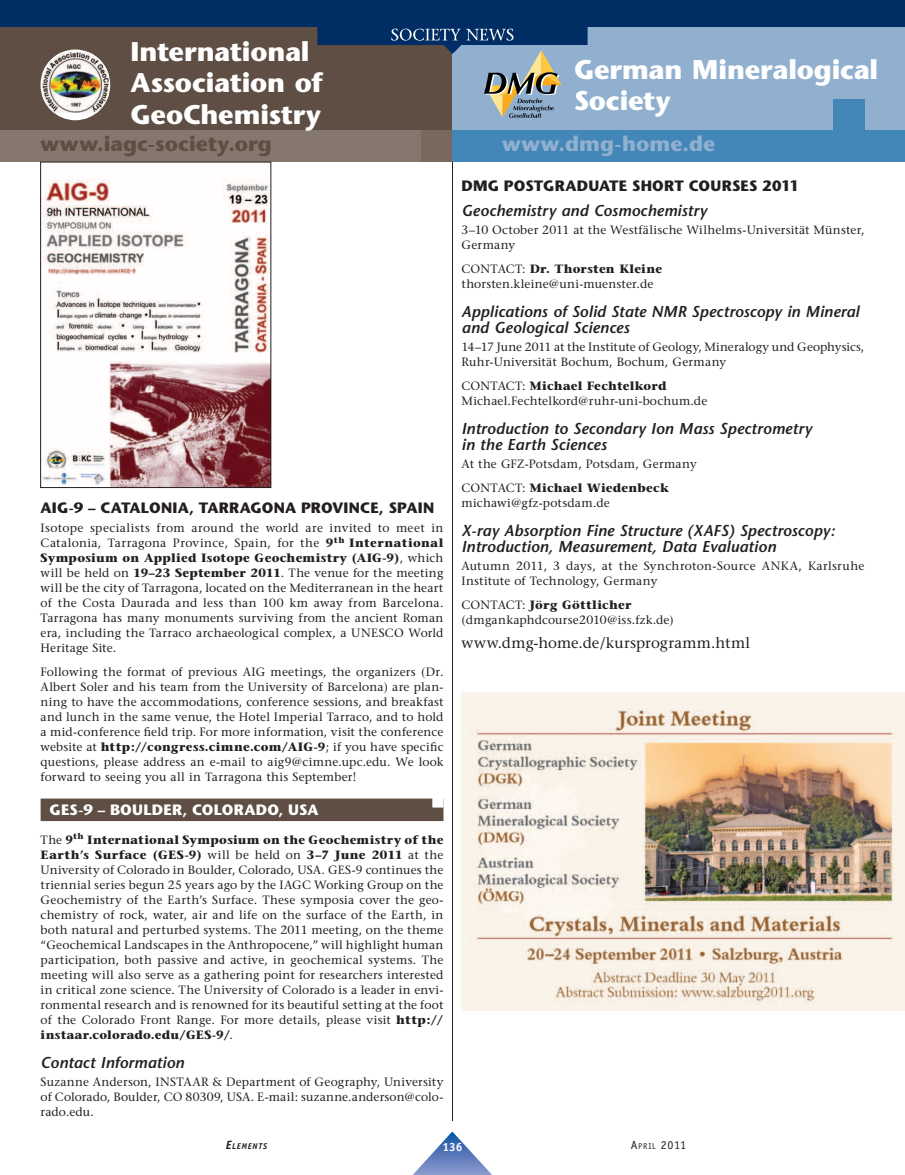
<style>
.page{position:relative;width:905px;height:1175px;background:#fff}
.page>*{position:absolute;margin:0;border:0;box-sizing:border-box;transform-origin:0 0}
.Texte_courant{font:700 27px/31.5px "Stone Sans";letter-spacing:-.005em;color:#fff}
.Texte_courant-2{font:700 21px "Stone Sans";letter-spacing:.005em;color:#5e4e43}
.Texte_courant-3{font:700 21px "Stone Sans";letter-spacing:.005em;color:#91b0d0}
.NIVEAU_2{font:italic 600 15.75px/15.8px "Stone Sans";letter-spacing:.005em;color:#231f20}
.NIVEAU_1{font:700 15px "Stone Sans";letter-spacing:.015em;color:#231f20}
.Texte_courant-4{font:15px "Stone Serif";letter-spacing:.015em;color:#231f20}
.Ni1_filet{font:700 15px "Stone Sans";letter-spacing:.015em;color:#fff}
.Texte_courant-5{font:12px/15px "Stone Serif";letter-spacing:.015em;color:#231f20}
.t1{font:12px "Officina Sans";color:#231f20}
.t2{font:700 12px "Officina Sans";color:#fff}
.t3{font:italic 700 8.4px "Officina Sans";letter-spacing:.08em;color:#231f20}
.s1{font-weight:700}
.s2{font-size:12px}
.s3{font-size:8.4px}
</style>
<div class="page">
<div style="left:41px;top:798px;width:402px;height:23px;background:#5e4e43"></div>
<div style="left:432px;top:797px;width:11px;height:10px;background:#fff"></div>
<hr style="left:452px;top:130px;width:1px;height:990px;background:#231f20">
<div style="left:0;top:0;width:453px;height:130px;background:#5e4e43"></div>
<div style="left:0;top:130px;width:452px;height:32px;background:#86776e"></div>
<div style="left:421px;top:130px;width:32px;height:32px;background:#78695f"></div>
<div style="left:41px;top:49px;width:69px;height:71px;background:#fff;border-radius:50%"></div>
<img style="left:42px;top:54px;width:66px;height:59px">
<div style="left:453px;top:0;width:451px;height:130px;background:#91b0d0"></div>
<div style="left:453px;top:130px;width:451px;height:32px;background:#4287b7"></div>
<div style="left:832px;top:99px;width:32px;height:31px;background:#4287b7"></div>
<svg style="left:484px;top:54px;width:77px;height:64px"></svg>
<img style="left:42px;top:179px;width:227px;height:307px">
<div style="left:40px;top:162px;width:231px;height:326px;border:1px solid #231f20"></div>
<img style="left:461px;top:692px;width:443px;height:318px">
<svg style="left:413px;top:1131px;width:78px;height:43px"></svg>
<svg style="left:0;top:0;width:904px;height:54px;fill:#002d63"></svg>
<svg style="left:391px;top:29px;width:122px;height:12px"></svg>
<p class="Texte_courant" style="left:130px;top:36px;width:194px">International<br>Association of<br>GeoChemistry</p>
<p class="Texte_courant-2" style="left:40px;top:132px;width:233px">www.iagc-society.org</p>
<p class="NIVEAU_1" style="left:41px;top:498px;width:395px">AIG-9 – CATALONIA, TARRAGONA PROVINCE, SPAIN</p>
<p class="Texte_courant-5" style="left:41px;top:520px;width:404px;text-align:justify">Isotope specialists from around the world are invited to meet in Catalonia, Tarragona Province, Spain, for the <span class="s1">9</span><sup>th</sup> <span class="s1">International Symposium on Applied Isotope Geochemistry (AIG-9)</span>, which will be held on <span class="s1">19–23 September 2011</span>. The venue for the meeting will be the city of Tarragona, located on the Mediterranean in the heart of the Costa Daurada and less than 100 km away from Barcelona.<br>Tarragona has many monuments surviving from the ancient Roman era, including the Tarraco archaeological complex, a UNESCO World Heritage Site.</p>
<p class="Texte_courant-5" style="left:41px;top:664px;width:404px;text-align:justify">Following the format of previous AIG meetings, the organizers (Dr.<br>Albert Soler and his team from the University of Barcelona) are plan&shy;ning to have the accommodations, conference sessions, and breakfast and lunch in the same venue, the Hotel Imperial Tarraco, and to hold a mid-conference field trip. For more information, visit the conference website at <span class="s1">http://congress.cimne.com/AIG-9</span>; if you have specific questions, please address an e-mail to aig9@cimne.upc.edu. We look forward to seeing you all in Tarragona this September!</p>
<p class="Ni1_filet" style="left:50px;top:801px;width:270px">GES-9 – BOULDER, COLORADO, USA</p>
<p class="Texte_courant-5" style="left:41px;top:832px;width:404px;text-align:justify">The <span class="s1">9</span><sup>th</sup> <span class="s1">International Symposium on the Geochemistry of the Earth’s Surface (GES-9)</span> will be held on <span class="s1">3–7 June 2011</span> at the University of Colorado in Boulder, Colorado, USA. GES-9 continues the triennial series begun 25 years ago by the IAGC Working Group on the Geochemistry of the Earth’s Surface. These symposia cover the geo&shy;chemistry of rock, water, air and life on the surface of the Earth, in both natural and perturbed systems. The 2011 meeting, on the theme “Geochemical Landscapes in the Anthropocene,” will highlight human participation, both passive and active, in geochemical systems. The meeting will also serve as a gathering point for researchers interested in critical zone science. The University of Colorado is a leader in envi&shy;ronmental research and is renowned for its beautiful setting at the foot of the Colorado Front Range. For more details, please visit <span class="s1">http:// instaar.colorado.edu/GES-9/</span>.</p>
<p class="NIVEAU_2" style="left:41px;top:1054px;width:145px">Contact Information</p>
<p class="Texte_courant-5" style="left:41px;top:1074px;width:404px;text-align:justify">Suzanne Anderson, INSTAAR &amp; Department of Geography, University of Colorado, Boulder, CO 80309, USA. E-mail: suzanne.anderson@colo&shy;rado.edu.</p>
<p class="Texte_courant" style="left:574px;top:54px;width:306px">German Mineralogical<br>Society</p>
<p class="Texte_courant-3" style="left:502px;top:131px;width:215px">www.dmg-home.de</p>
<p class="NIVEAU_1" style="left:461px;top:177px;width:339px">DMG POSTGRADUATE SHORT COURSES 2011</p>
<p class="NIVEAU_2" style="left:461px;top:203px;width:247px">Geochemistry and Cosmochemistry</p>
<p class="Texte_courant-5" style="left:461px;top:222px;width:404px">3–10 October 2011 at the Westfälische Wilhelms-Universität Münster,<br>Germany</p>
<p class="Texte_courant-5" style="left:461px;top:261px;width:202px">CONTACT: <span class="s1">Dr. Thorsten Kleine </span>thorsten.kleine@uni-muenster.de</p>
<p class="NIVEAU_2" style="left:461px;top:304px;width:399px">Applications of Solid State NMR Spectroscopy in Mineral and Geological Sciences</p>
<p class="Texte_courant-5" style="left:461px;top:339px;width:404px">14–17 June 2011 at the Institute of Geology, Mineralogy und Geophysics,<br>Ruhr-Universität Bochum, Bochum, Germany</p>
<p class="Texte_courant-5" style="left:461px;top:378px;width:247px">CONTACT: <span class="s1">Michael Fechtelkord<br></span>Michael.Fechtelkord@ruhr-uni-bochum.de</p>
<p class="NIVEAU_2" style="left:461px;top:421px;width:352px">Introduction to Secondary Ion Mass Spectrometry in the Earth Sciences</p>
<p class="Texte_courant-5" style="left:461px;top:456px;width:237px">At the GFZ-Potsdam, Potsdam, Germany</p>
<p class="Texte_courant-5" style="left:461px;top:480px;width:209px">CONTACT: <span class="s1">Michael Wiedenbeck </span>michawi@gfz-potsdam.de</p>
<p class="NIVEAU_2" style="left:461px;top:523px;width:375px">X-ray Absorption Fine Structure (XAFS) Spectroscopy:<br>Introduction, Measurement, Data Evaluation</p>
<p class="Texte_courant-5" style="left:461px;top:558px;width:404px">Autumn 2011, 3 days, at the Synchroton-Source ANKA, Karlsruhe<br>Institute of Technology, Germany</p>
<p class="Texte_courant-5" style="left:461px;top:597px;width:214px">CONTACT: <span class="s1">Jörg Göttlicher </span>(dmgankaphdcourse2010@iss.fzk.de)</p>
<p class="Texte_courant-4" style="left:461px;top:634px;width:290px">www.dmg-home.de/kursprogramm.html</p>
<p class="t3" style="left:226px;top:1141px;width:43px"><span class="s2">E</span>LEMENTS</p>
<p class="t2" style="left:442px;top:1139px;width:22px">136</p>
<p class="t1" style="left:630px;top:1138px;width:57px">A<span class="s3">pril</span> 2011</p>
</div>
